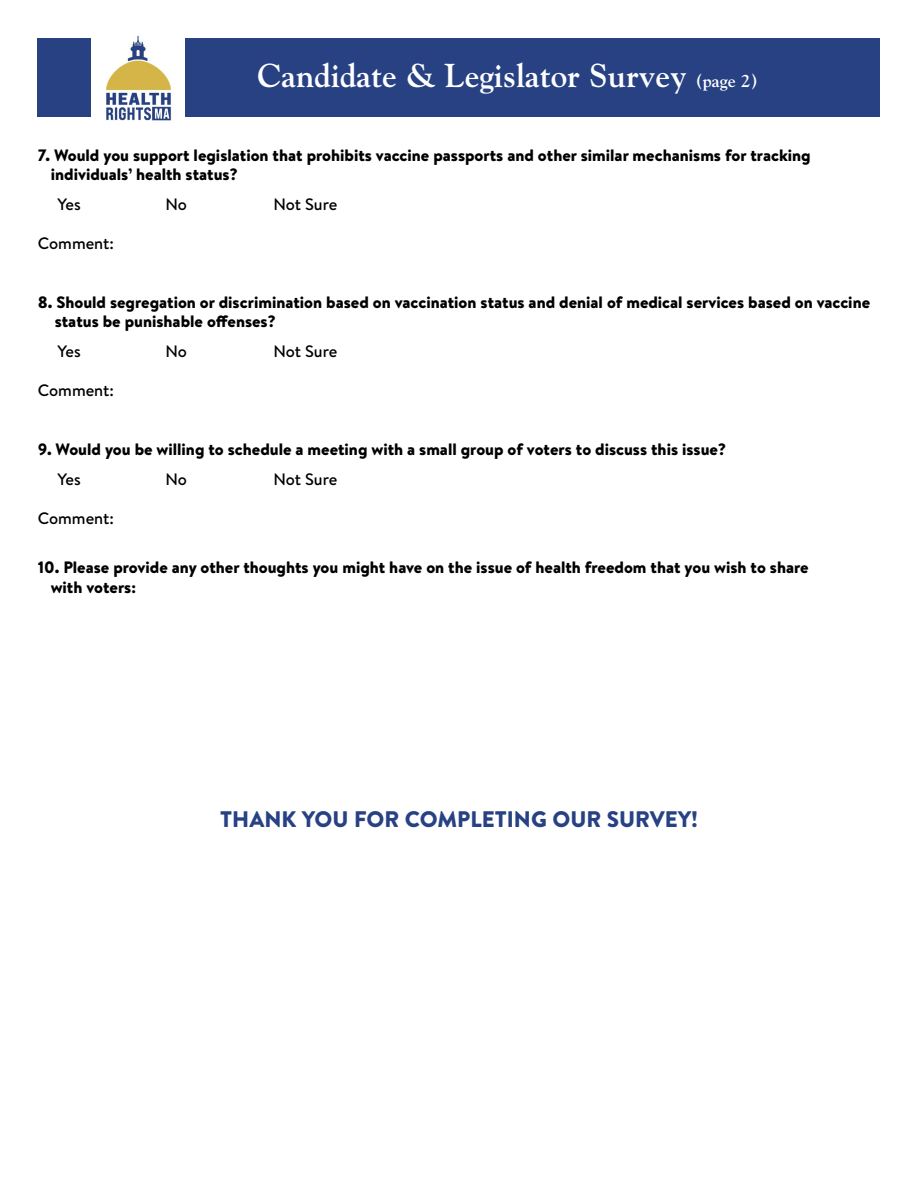
<style>
.page{position:relative;width:918px;height:1188px;background:#fff}
.page>*{position:absolute;margin:0;border:0;box-sizing:border-box;transform-origin:0 0}
.t1{font:700 33px "Goudy";color:#fff}
.t2{font:900 22.5px "Brandon Text";color:#274183}
.t3{font:900 16.5px/19.5px "Brandon Text";color:#000}
.t4{font:500 16.5px "Brandon Text";letter-spacing:-.005em;color:#000}
.s1{font-size:18px}
</style>
<div class="page">
<div style="left:38px;top:38px;width:842px;height:79px;background:#274183"></div>
<div style="left:91px;top:30px;width:94px;height:132px;background:#fff"></div>
<img style="left:105px;top:35px;width:67px;height:86px">
<h1 class="t1" style="left:258px;top:56px;width:502px">Candidate &amp; Legislator Survey <span class="s1">(page 2)</span></h1>
<p class="t3" style="left:51px;top:145px;width:762px;text-indent:-13px">7. Would you support legislation that prohibits vaccine passports and other similar mechanisms for tracking individuals’ health status?</p>
<p class="t4" style="left:58px;top:193px;width:25px">Yes</p>
<p class="t4" style="left:166px;top:193px;width:23px">No</p>
<p class="t4" style="left:274px;top:193px;width:65px">Not Sure</p>
<p class="t4" style="left:38px;top:232px;width:78px">Comment:</p>
<p class="t3" style="left:55px;top:292px;width:817px;text-indent:-17px">8. Should segregation or discrimination based on vaccination status and denial of medical services based on vaccine status be punishable offenses?</p>
<p class="t4" style="left:58px;top:340px;width:25px">Yes</p>
<p class="t4" style="left:166px;top:340px;width:23px">No</p>
<p class="t4" style="left:274px;top:340px;width:65px">Not Sure</p>
<p class="t4" style="left:38px;top:379px;width:78px">Comment:</p>
<p class="t3" style="left:38px;top:439px;width:690px">9. Would you be willing to schedule a meeting with a small group of voters to discuss this issue?</p>
<p class="t4" style="left:58px;top:468px;width:25px">Yes</p>
<p class="t4" style="left:166px;top:468px;width:23px">No</p>
<p class="t4" style="left:274px;top:468px;width:65px">Not Sure</p>
<p class="t4" style="left:38px;top:507px;width:78px">Comment:</p>
<p class="t3" style="left:51px;top:557px;width:760px;text-indent:-13px">10. Please provide any other thoughts you might have on the issue of health freedom that you wish to share with voters:</p>
<h2 class="t2" style="left:220px;top:803px;width:479px">THANK YOU FOR COMPLETING OUR SURVEY!</h2>
</div>
